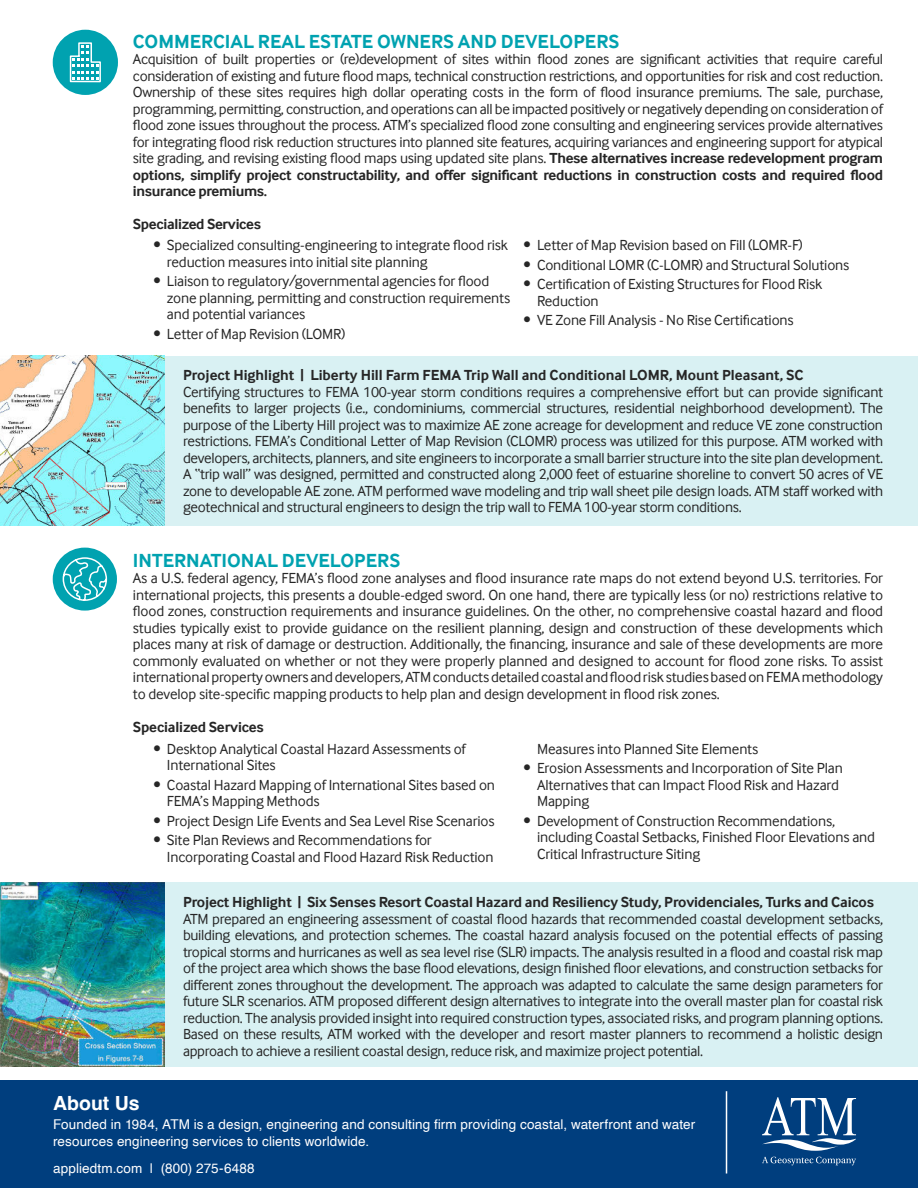
<style>
.page{position:relative;width:918px;height:1188px;background:#fff}
.page>*{position:absolute;margin:0;border:0;box-sizing:border-box;transform-origin:0 0}
.t1{font:700 19.5px "Inter Face";color:#00a2b0}
.t2{font:700 19.5px "Helvetica";color:#fff}
.t3{font:15px/16.5px "Inter Face";letter-spacing:-.01em;color:#262626}
.t4{font:700 15px "Inter Face";letter-spacing:-.01em;color:#262626}
.t5{font:13.5px/16.5px "Helvetica";letter-spacing:.01em;color:#fff}
.s1{font-weight:700}
</style>
<div class="page">
<div style="left:0;top:1080px;width:918px;height:108px;background:#003e7e"></div>
<hr style="left:726px;top:1091px;width:1px;height:83px;background:#fff">
<svg style="left:762px;top:1097px;width:94px;height:54px"></svg>
<svg style="left:762px;top:1157px;width:94px;height:9px"></svg>
<div style="left:0;top:356px;width:918px;height:169px;background:#d9f1f3"></div>
<div style="left:0;top:883px;width:918px;height:184px;background:#d9f1f3"></div>
<img style="left:0;top:356px;width:165px;height:169px">
<img style="left:0;top:883px;width:165px;height:184px">
<div style="left:53px;top:30px;width:65px;height:65px;background:#00a2b0;border-radius:50%"></div>
<svg style="left:69px;top:42px;width:32px;height:41px"></svg>
<div style="left:53px;top:548px;width:64px;height:63px;background:#00a2b0;border-radius:50%"></div>
<svg style="left:62px;top:557px;width:46px;height:45px"></svg>
<h1 class="t1" style="left:133px;top:33px;width:488px">COMMERCIAL REAL ESTATE OWNERS AND DEVELOPERS</h1>
<p class="t3" style="left:133px;top:51px;width:752px;text-align:justify">Acquisition of built properties or (re)development of sites within flood zones are significant activities that require careful consideration of existing and future flood maps, technical construction restrictions, and opportunities for risk and cost reduction.<br>Ownership of these sites requires high dollar operating costs in the form of flood insurance premiums. The sale, purchase, programming, permitting, construction, and operations can all be impacted positively or negatively depending on consideration of flood zone issues throughout the process. ATM’s specialized flood zone consulting and engineering services provide alternatives for integrating flood risk reduction structures into planned site features, acquiring variances and engineering support for atypical site grading, and revising existing flood maps using updated site plans. <span class="s1">These alternatives increase redevelopment program options, simplify project constructability, and offer significant reductions in construction costs and required flood insurance premiums.</span></p>
<p class="t4" style="left:133px;top:218px;width:130px">Specialized Services</p>
<p class="t3" style="left:167px;top:238px;width:342px;text-indent:-14px">• Specialized consulting-engineering to integrate flood risk reduction measures into initial site planning</p>
<p class="t3" style="left:167px;top:274px;width:345px;text-indent:-14px">• Liaison to regulatory/governmental agencies for flood zone planning, permitting and construction requirements and potential variances</p>
<p class="t3" style="left:153px;top:326px;width:193px">• Letter of Map Revision (LOMR)</p>
<p class="t3" style="left:524px;top:238px;width:281px">• Letter of Map Revision based on Fill (LOMR-F)</p>
<p class="t3" style="left:524px;top:257px;width:327px">• Conditional LOMR (C-LOMR) and Structural Solutions</p>
<p class="t3" style="left:537px;top:277px;width:287px;text-indent:-14px">• Certification of Existing Structures for Flood Risk<br>Reduction</p>
<p class="t3" style="left:524px;top:313px;width:272px">• VE Zone Fill Analysis - No Rise Certifications</p>
<p class="t4" style="left:183px;top:369px;width:622px">Project Highlight | Liberty Hill Farm FEMA Trip Wall and Conditional LOMR, Mount Pleasant, SC</p>
<p class="t3" style="left:183px;top:384px;width:702px;text-align:justify">Certifying structures to FEMA 100-year storm conditions requires a comprehensive effort but can provide significant benefits to larger projects (i.e., condominiums, commercial structures, residential neighborhood development). The purpose of the Liberty Hill project was to maximize AE zone acreage for development and reduce VE zone construction restrictions. FEMA’s Conditional Letter of Map Revision (CLOMR) process was utilized for this purpose. ATM worked with developers, architects, planners, and site engineers to incorporate a small barrier structure into the site plan development.<br>A “trip wall” was designed, permitted and constructed along 2,000 feet of estuarine shoreline to convert 50 acres of VE zone to developable AE zone. ATM performed wave modeling and trip wall sheet pile design loads. ATM staff worked with geotechnical and structural engineers to design the trip wall to FEMA 100-year storm conditions.</p>
<h1 class="t1" style="left:133px;top:552px;width:269px">INTERNATIONAL DEVELOPERS</h1>
<p class="t3" style="left:133px;top:570px;width:752px;text-align:justify">As a U.S. federal agency, FEMA’s flood zone analyses and flood insurance rate maps do not extend beyond U.S. territories. For international projects, this presents a double-edged sword. On one hand, there are typically less (or no) restrictions relative to flood zones, construction requirements and insurance guidelines. On the other, no comprehensive coastal hazard and flood studies typically exist to provide guidance on the resilient planning, design and construction of these developments which places many at risk of damage or destruction. Additionally, the financing, insurance and sale of these developments are more commonly evaluated on whether or not they were properly planned and designed to account for flood zone risks. To assist international property owners and developers, ATM conducts detailed coastal and flood risk studies based on FEMA methodology to develop site-specific mapping products to help plan and design development in flood risk zones.</p>
<p class="t4" style="left:133px;top:720px;width:132px">Specialized Services</p>
<p class="t3" style="left:167px;top:742px;width:301px;text-indent:-14px">• Desktop Analytical Coastal Hazard Assessments of<br>International Sites</p>
<p class="t3" style="left:167px;top:778px;width:330px;text-indent:-14px">• Coastal Hazard Mapping of International Sites based on<br>FEMA’s Mapping Methods</p>
<p class="t3" style="left:153px;top:814px;width:343px">• Project Design Life Events and Sea Level Rise Scenarios</p>
<p class="t3" style="left:167px;top:833px;width:328px;text-indent:-14px">• Site Plan Reviews and Recommendations for<br>Incorporating Coastal and Flood Hazard Risk Reduction</p>
<p class="t3" style="left:537px;top:742px;width:223px">Measures into Planned Site Elements</p>
<p class="t3" style="left:537px;top:761px;width:307px;text-indent:-14px">• Erosion Assessments and Incorporation of Site Plan<br>Alternatives that can Impact Flood Risk and Hazard<br>Mapping</p>
<p class="t3" style="left:537px;top:814px;width:340px;text-indent:-14px">• Development of Construction Recommendations, including Coastal Setbacks, Finished Floor Elevations and<br>Critical Infrastructure Siting</p>
<p class="t4" style="left:183px;top:896px;width:693px">Project Highlight | Six Senses Resort Coastal Hazard and Resiliency Study, Providenciales, Turks and Caicos</p>
<p class="t3" style="left:183px;top:910px;width:702px;text-align:justify">ATM prepared an engineering assessment of coastal flood hazards that recommended coastal development setbacks, building elevations, and protection schemes. The coastal hazard analysis focused on the potential effects of passing tropical storms and hurricanes as well as sea level rise (SLR) impacts. The analysis resulted in a flood and coastal risk map of the project area which shows the base flood elevations, design finished floor elevations, and construction setbacks for different zones throughout the development. The approach was adapted to calculate the same design parameters for future SLR scenarios. ATM proposed different design alternatives to integrate into the overall master plan for coastal risk reduction. The analysis provided insight into required construction types, associated risks, and program planning options.<br>Based on these results, ATM worked with the developer and resort master planners to recommend a holistic design approach to achieve a resilient coastal design, reduce risk, and maximize project potential.</p>
<h1 class="t2" style="left:53px;top:1092px;width:88px">About Us</h1>
<p class="t5" style="left:53px;top:1117px;width:644px">Founded in 1984, ATM is a design, engineering and consulting firm providing coastal, waterfront and water resources engineering services to clients worldwide.</p>
<p class="t5" style="left:53px;top:1160px;width:203px">appliedtm.com | (800) 275-6488</p>
</div>
